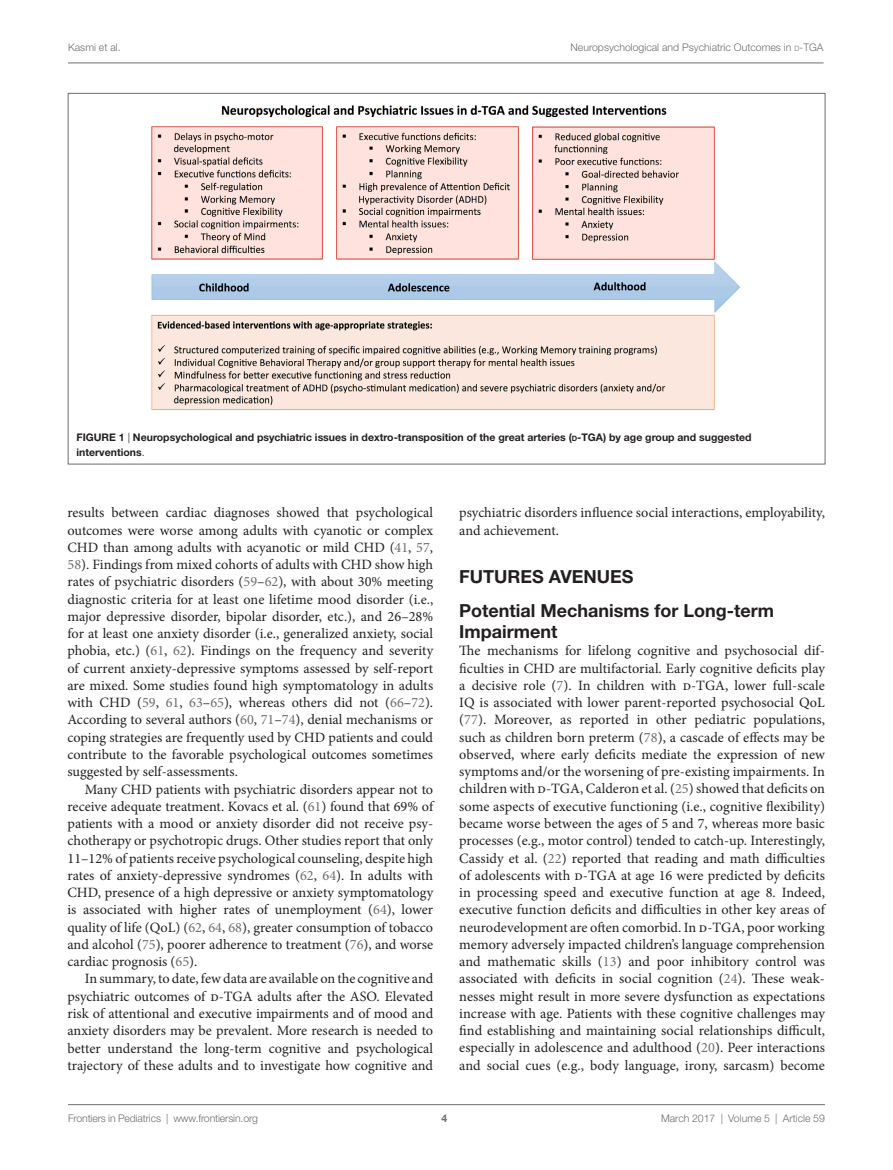
<style>
.page{position:relative;width:893px;height:1170px;background:#fff}
.page>*{position:absolute;margin:0;border:0;box-sizing:border-box;transform-origin:0 0}
.t1{font:700 18px/33.8px "Helvetica Neue LT Std";color:#231f20;text-align:center}
.t2{font:14.25px/17.2px "Minion Pro";color:#231f20;text-align:justify}
.t3{font:700 10.5px/14.2px "Helvetica Neue LT Std";color:#231f20}
.t4{font:300 10.5px "Helvetica Neue LT Std";color:#6c6d70}
.t5{font:700 10.5px "Helvetica Neue LT Std";color:#6c6d70}
.s1{font-size:7.35px}
.s2{font-weight:300}
.s3{color:#6c6d70}
</style>
<div class="page">
<img style="left:151px;top:105px;width:589px;height:305px">
<hr style="left:68px;top:63px;width:756px;height:1px;background:#6c6d70">
<hr style="left:68px;top:1104px;width:757px;height:1px;background:#6c6d70">
<p class="t4" style="left:68px;top:41px;width:54px">Kasmi et al.</p>
<p class="t4" style="left:570px;top:41px;width:255px">Neuropsychological and Psychiatric Outcomes in <span class="s1">d</span>-TGA</p>
<p class="t3" style="left:77px;top:430px;width:677px;text-indent:33px">e 1 <span class="s2">|</span> Neuropsychological and psychiatric issues in dextro-transposition of the great arteries (<span class="s1">d</span>-TGA) by age group and suggested interventions<span class="s2">.</span></p>
<p class="t3" style="left:77px;top:430px;width:18px">Figur</p>
<p class="t2" style="left:68px;top:504px;width:367px">results between cardiac diagnoses showed that psychological outcomes were worse among adults with cyanotic or complex CHD than among adults with acyanotic or mild CHD (<span class="s3">41</span>, <span class="s3">57</span>, <span class="s3">58</span>). Findings from mixed cohorts of adults with CHD show high rates of psychiatric disorders (<span class="s3">59</span>–<span class="s3">62</span>), with about 30% meeting diagnostic criteria for at least one lifetime mood disorder (i.e., major depressive disorder, bipolar disorder, etc.), and 26–28% for at least one anxiety disorder (i.e., generalized anxiety, social phobia, etc.) (<span class="s3">61</span>, <span class="s3">62</span>). Findings on the frequency and severity of current anxiety-depressive symptoms assessed by self-report are mixed. Some studies found high symptomatology in adults with CHD (<span class="s3">59</span>, <span class="s3">61</span>, <span class="s3">63</span>–<span class="s3">65</span>), whereas others did not (<span class="s3">66</span>–<span class="s3">72</span>).<br>According to several authors (<span class="s3">60</span>, <span class="s3">71</span>–<span class="s3">74</span>), denial mechanisms or coping strategies are frequently used by CHD patients and could contribute to the favorable psychological outcomes sometimes suggested by self-assessments.</p>
<p class="t2" style="left:68px;top:780px;width:367px;text-indent:17px">Many CHD patients with psychiatric disorders appear not to receive adequate treatment. Kovacs et al. (<span class="s3">61</span>) found that 69% of patients with a mood or anxiety disorder did not receive psy&shy;chotherapy or psychotropic drugs. Other studies report that only 11–12% of patients receive psychological counseling, despite high rates of anxiety-depressive syndromes (<span class="s3">62</span>, <span class="s3">64</span>). In adults with CHD, presence of a high depressive or anxiety symptomatology is associated with higher rates of unemployment (<span class="s3">64</span>), lower quality of life (QoL) (<span class="s3">62</span>, <span class="s3">64</span>, <span class="s3">68</span>), greater consumption of tobacco and alcohol (<span class="s3">75</span>), poorer adherence to treatment (<span class="s3">76</span>), and worse cardiac prognosis (<span class="s3">65</span>).</p>
<p class="t2" style="left:68px;top:970px;width:367px;text-indent:17px">In summary, to date, few data are available on the cognitive and psychiatric outcomes of d-TGA adults after the ASO. Elevated risk of attentional and executive impairments and of mood and anxiety disorders may be prevalent. More research is needed to better understand the long-term cognitive and psychological trajectory of these adults and to investigate how cognitive and</p>
<p class="t2" style="left:459px;top:504px;width:367px">psychiatric disorders influence social interactions, employability, and achievement.</p>
<p class="t1" style="left:459px;top:559px;width:114px">FUTURES AVEN</p>
<p class="t1" style="left:459px;top:559px;width:316px">UES<br>Potential Mechanisms for Long-term</p>
<p class="t1" style="left:459px;top:614px;width:100px">Impairment</p>
<p class="t2" style="left:459px;top:642px;width:367px">The mechanisms for lifelong cognitive and psychosocial dif&shy;ficulties in CHD are multifactorial. Early cognitive deficits play a decisive role (<span class="s3">7</span>). In children with d-TGA, lower full-scale IQ is associated with lower parent-reported psychosocial QoL (<span class="s3">77</span>). Moreover, as reported in other pediatric populations, such as children born preterm (<span class="s3">78</span>), a cascade of effects may be observed, where early deficits mediate the expression of new symptoms and/or the worsening of pre-existing impairments. In children with d-TGA, Calderon et al. (<span class="s3">25</span>) showed that deficits on some aspects of executive functioning (i.e., cognitive flexibility) became worse between the ages of 5 and 7, whereas more basic processes (e.g., motor control) tended to catch-up. Interestingly, Cassidy et al. (<span class="s3">22</span>) reported that reading and math difficulties of adolescents with d-TGA at age 16 were predicted by deficits in processing speed and executive function at age 8. Indeed, executive function deficits and difficulties in other key areas of neurodevelopment are often comorbid. In d-TGA, poor working memory adversely impacted children’s language comprehension and mathematic skills (<span class="s3">13</span>) and poor inhibitory control was associated with deficits in social cognition (<span class="s3">24</span>). These weak&shy;nesses might result in more severe dysfunction as expectations increase with age. Patients with these cognitive challenges may find establishing and maintaining social relationships difficult, especially in adolescence and adulthood (<span class="s3">20</span>). Peer interactions and social cues (e.g., body language, irony, sarcasm) become</p>
<p class="t4" style="left:68px;top:1111px;width:191px">Frontiers in Pediatrics | www.frontiersin.org</p>
<p class="t4" style="left:661px;top:1111px;width:165px">March 2017 | Volume 5 | Article 59</p>
<p class="t5" style="left:441px;top:1111px;width:7px">4</p>
</div>
